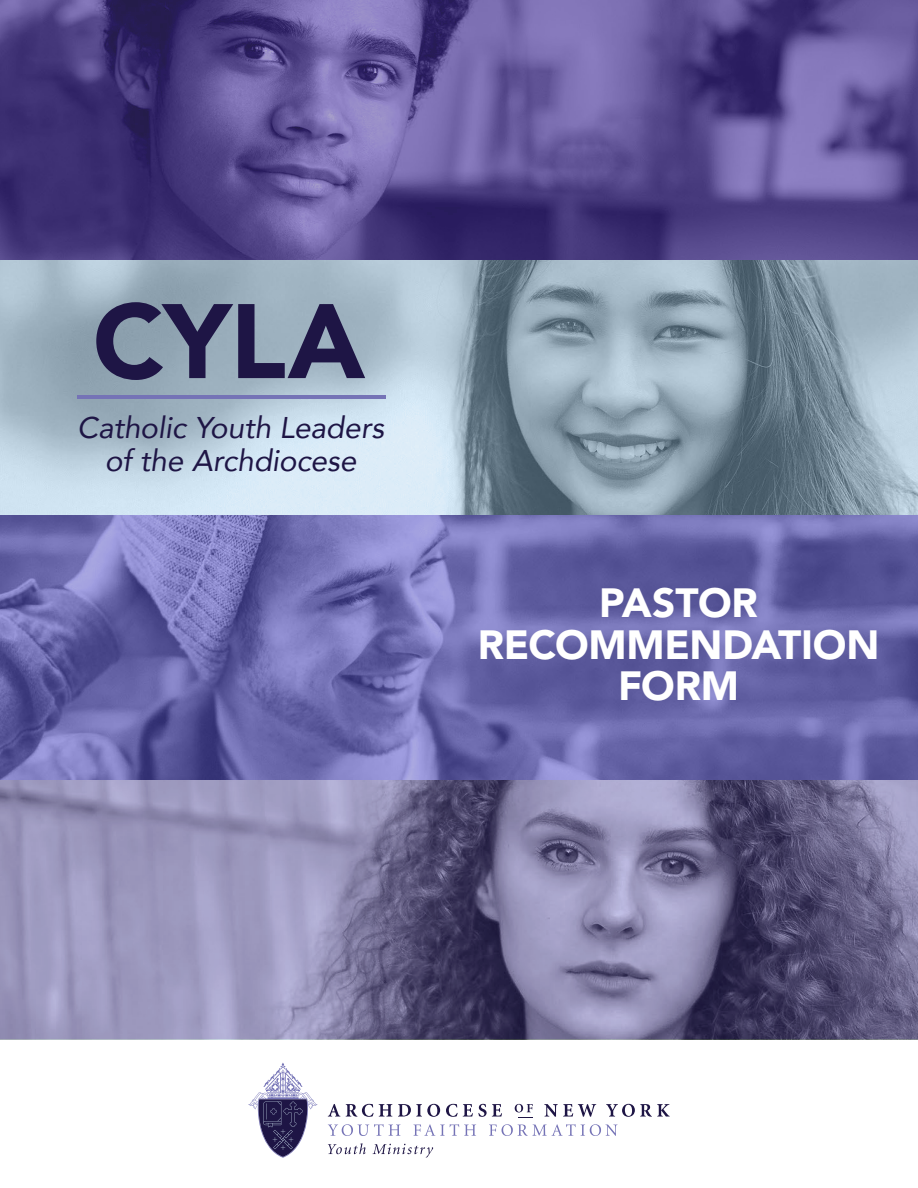
<style>
.page{position:relative;width:918px;height:1188px;background:#fff}
.page>*{position:absolute;margin:0;border:0;box-sizing:border-box;transform-origin:0 0}
.t1{font:900 104.55px "Avenir LT Std";color:#1e1545}
.t2{font:900 40.5px/41.7px "Avenir LT Std";letter-spacing:-.005em;color:#fff;text-align:center}
.t3{font:italic 29.85px/32.7px "Avenir";letter-spacing:-.005em;color:#1e1545;text-align:center}
</style>
<div class="page">
<img style="left:0;top:780px;width:918px;height:259px">
<img style="left:0;top:515px;width:918px;height:265px">
<img style="left:0;top:259px;width:918px;height:256px">
<img style="left:0;top:0;width:918px;height:259px">
<hr style="left:77px;top:396px;width:308px;height:3px;background:#7573b6">
<svg style="left:248px;top:1062px;width:69px;height:96px"></svg>
<svg style="left:328px;top:1124px;width:73px;height:12px"></svg>
<svg style="left:413px;top:1124px;width:63px;height:12px"></svg>
<svg style="left:489px;top:1124px;width:129px;height:12px"></svg>
<svg style="left:328px;top:1104px;width:12px;height:13px"></svg>
<svg style="left:346px;top:1104px;width:46px;height:13px"></svg>
<svg style="left:398px;top:1104px;width:42px;height:13px"></svg>
<svg style="left:446px;top:1104px;width:56px;height:13px"></svg>
<svg style="left:544px;top:1104px;width:52px;height:13px"></svg>
<svg style="left:606px;top:1104px;width:64px;height:13px"></svg>
<svg style="left:515px;top:1104px;width:18px;height:14px"></svg>
<svg style="left:328px;top:1143px;width:38px;height:11px"></svg>
<svg style="left:373px;top:1144px;width:60px;height:14px"></svg>
<h1 class="t1" style="left:93px;top:278px;width:274px">CYLA</h1>
<p class="t3" style="left:77px;top:411px;width:308px">Catholic Youth Leaders of the Archdiocese</p>
<h2 class="t2" style="left:478px;top:582px;width:403px">PASTOR<br>RECOMMENDATION<br>FORM</h2>
</div>
